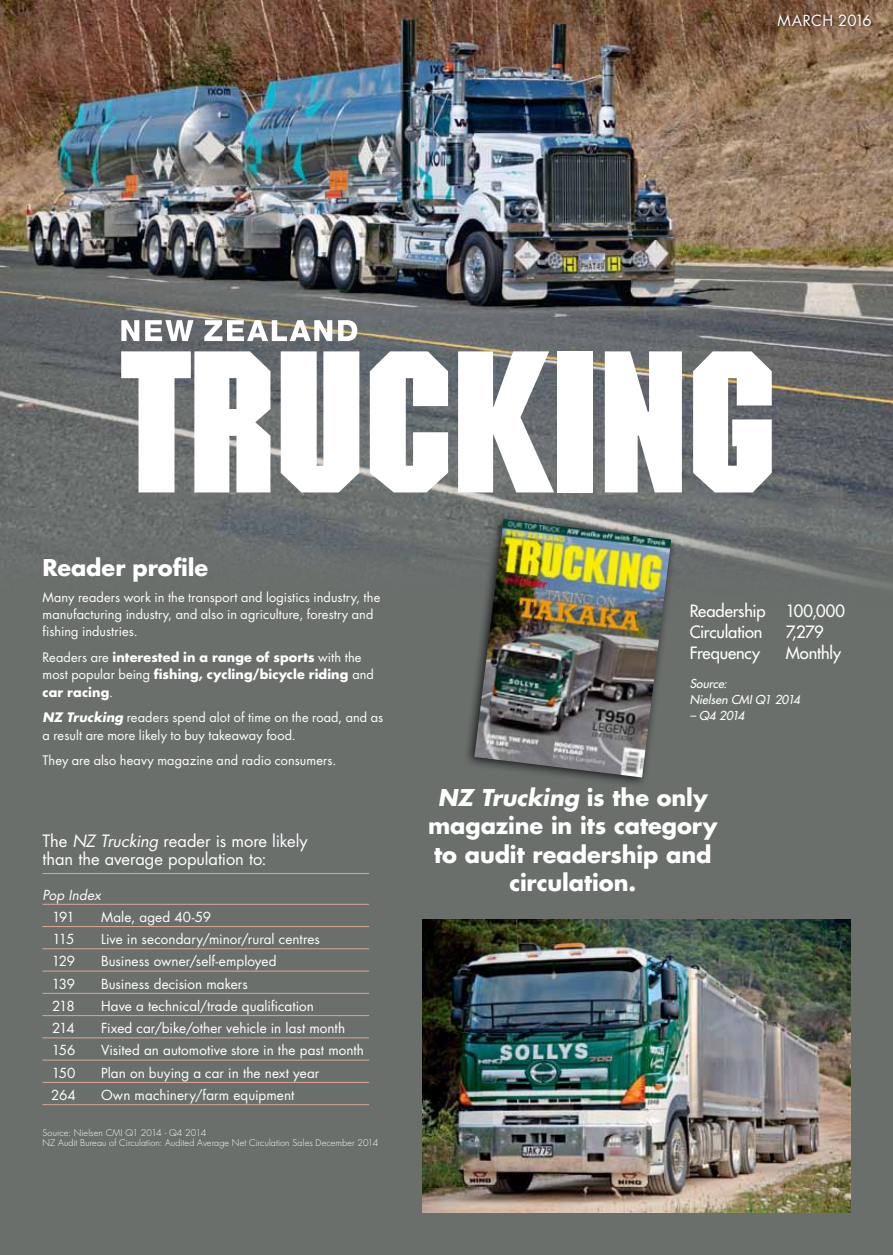
<style>
.page{position:relative;width:893px;height:1255px;background:#fff}
.page>*{position:absolute;margin:0;border:0;box-sizing:border-box;transform-origin:0 0}
.t1{font:700 22.5px/28.5px "Futura LT";letter-spacing:-.005em;color:#fff;text-align:center}
.t2{font:16.5px/18px "Futura LT";color:#fff}
.t3{font:16.5px/21px "Futura LT";letter-spacing:-.01em;color:#fff}
.t4{font:15px "Futura LT";letter-spacing:.015em;color:#fff}
.t5{font:13.5px "Futura LT";letter-spacing:.005em;color:#fff}
.t6{font:italic 13.5px "Futura LT";letter-spacing:.005em;color:#fff}
.t7{font:12.75px/17.2px "Futura LT";letter-spacing:.005em;color:#fff}
.t8{font:700 12.75px/17.2px "Futura LT";letter-spacing:.005em;color:#fff}
.t9{font:italic 12px/15.9px "Futura LT";letter-spacing:-.005em;color:#fff}
.t10{font:300 9px/9.8px "Futura LT";letter-spacing:.01em;color:#fff}
.s1{font-weight:400}
.s2{font-weight:700;font-style:italic}
.s3{font-style:italic}
</style>
<div class="page">
<div style="left:0;top:0;width:893px;height:1254px;background:#6a6f6c"></div>
<img style="left:0;top:0;width:893px;height:587px">
<img style="left:422px;top:919px;width:428px;height:293px">
<div style="left:776px;top:12px;width:99px;height:18px;background:#000;opacity:.75"></div>
<div style="left:464px;top:512px;width:214px;height:276px;background:#000;opacity:.75"></div>
<img style="left:474px;top:519px;width:197px;height:258px">
<hr style="left:43px;top:873px;width:326px;height:1px;background:#dba797">
<hr style="left:43px;top:903px;width:326px;height:1px;background:#dba797">
<hr style="left:43px;top:926px;width:326px;height:1px;background:#dba797">
<hr style="left:43px;top:948px;width:326px;height:1px;background:#dba797">
<hr style="left:43px;top:970px;width:326px;height:1px;background:#dba797">
<hr style="left:43px;top:992px;width:326px;height:1px;background:#dba797">
<hr style="left:43px;top:1015px;width:326px;height:1px;background:#dba797">
<hr style="left:43px;top:1037px;width:326px;height:1px;background:#dba797">
<hr style="left:43px;top:1059px;width:326px;height:1px;background:#dba797">
<hr style="left:43px;top:1081px;width:326px;height:1px;background:#dba797">
<hr style="left:43px;top:1104px;width:326px;height:1px;background:#dba797">
<svg style="left:121px;top:351px;width:149px;height:141px"></svg>
<svg style="left:281px;top:351px;width:78px;height:141px;background:#efefef"></svg>
<svg style="left:370px;top:351px;width:78px;height:141px"></svg>
<svg style="left:458px;top:351px;width:96px;height:141px"></svg>
<div style="left:557px;top:351px;width:36px;height:141px;background:#fff"></div>
<svg style="left:605px;top:351px;width:77px;height:141px;background:#efefef"></svg>
<svg style="left:693px;top:351px;width:79px;height:141px;background:#e3e4e4"></svg>
<svg style="left:121px;top:320px;width:18px;height:21px"></svg>
<svg style="left:145px;top:320px;width:49px;height:21px"></svg>
<svg style="left:204px;top:320px;width:128px;height:21px"></svg>
<svg style="left:338px;top:320px;width:19px;height:21px"></svg>
<p class="t4" style="left:777px;top:10px;width:96px">MARCH 2016</p>
<h1 class="t1" style="left:43px;top:553px;width:167px">Reader profile</h1>
<p class="t7" style="left:43px;top:588px;width:339px">Many readers work in the transport and logistics industry, the manufacturing industry, and also in agriculture, forestry and fishing industries.</p>
<p class="t8" style="left:43px;top:648px;width:333px"><span class="s1">Readers are</span> interested in a range of sports <span class="s1">with the most popular being</span> fishing, cycling/bicycle riding <span class="s1">and </span>car racing<span class="s1">.</span></p>
<p class="t7" style="left:43px;top:709px;width:342px"><span class="s2">NZ Trucking</span> readers spend alot of time on the road, and as a result are more likely to buy takeaway food.</p>
<p class="t7" style="left:43px;top:752px;width:295px">They are also heavy magazine and radio consumers.</p>
<p class="t2" style="left:43px;top:831px;width:267px">The <span class="s3">NZ Trucking</span> reader is more likely than the average population to:</p>
<p class="t6" style="left:43px;top:886px;width:60px">Pop Index</p>
<p class="t5" style="left:52px;top:908px;width:24px">191</p>
<p class="t5" style="left:101px;top:908px;width:111px">Male, aged 40-59</p>
<p class="t5" style="left:53px;top:930px;width:23px">115</p>
<p class="t5" style="left:101px;top:930px;width:220px">Live in secondary/minor/rural centres</p>
<p class="t5" style="left:52px;top:952px;width:25px">129</p>
<p class="t5" style="left:101px;top:952px;width:177px">Business owner/self-employed</p>
<p class="t5" style="left:52px;top:975px;width:25px">139</p>
<p class="t5" style="left:101px;top:975px;width:148px">Business decision makers</p>
<p class="t5" style="left:52px;top:997px;width:24px">218</p>
<p class="t5" style="left:101px;top:997px;width:215px">Have a technical/trade qualification</p>
<p class="t5" style="left:52px;top:1019px;width:24px">214</p>
<p class="t5" style="left:101px;top:1019px;width:246px">Fixed car/bike/other vehicle in last month</p>
<p class="t5" style="left:52px;top:1041px;width:25px">156</p>
<p class="t5" style="left:101px;top:1041px;width:265px">Visited an automotive store in the past month</p>
<p class="t5" style="left:52px;top:1064px;width:25px">150</p>
<p class="t5" style="left:101px;top:1064px;width:220px">Plan on buying a car in the next year</p>
<p class="t5" style="left:51px;top:1086px;width:26px">264</p>
<p class="t5" style="left:101px;top:1086px;width:195px">Own machinery/farm equipment</p>
<p class="t10" style="left:43px;top:1128px;width:337px">Source: Nielsen CMI Q1 2014 - Q4 2014<br>NZ Audit Bureau of Circulation: Audited Average Net Circulation Sales December 2014</p>
<p class="t3" style="left:690px;top:600px;width:157px">Readership 100,000<br>Circulation</p>
<p class="t3" style="left:786px;top:621px;width:39px">7,279</p>
<p class="t3" style="left:690px;top:642px;width:72px">Frequency</p>
<p class="t3" style="left:786px;top:642px;width:57px">Monthly</p>
<p class="t9" style="left:690px;top:676px;width:112px">Source:<br>Nielsen CMI Q1 2014</p>
<p class="t9" style="left:690px;top:707px;width:56px">– Q4 2014</p>
<h1 class="t1" style="left:428px;top:782px;width:291px"><span class="s3">NZ Trucking</span> is the only magazine in its category to audit readership and circulation.</h1>
</div>
